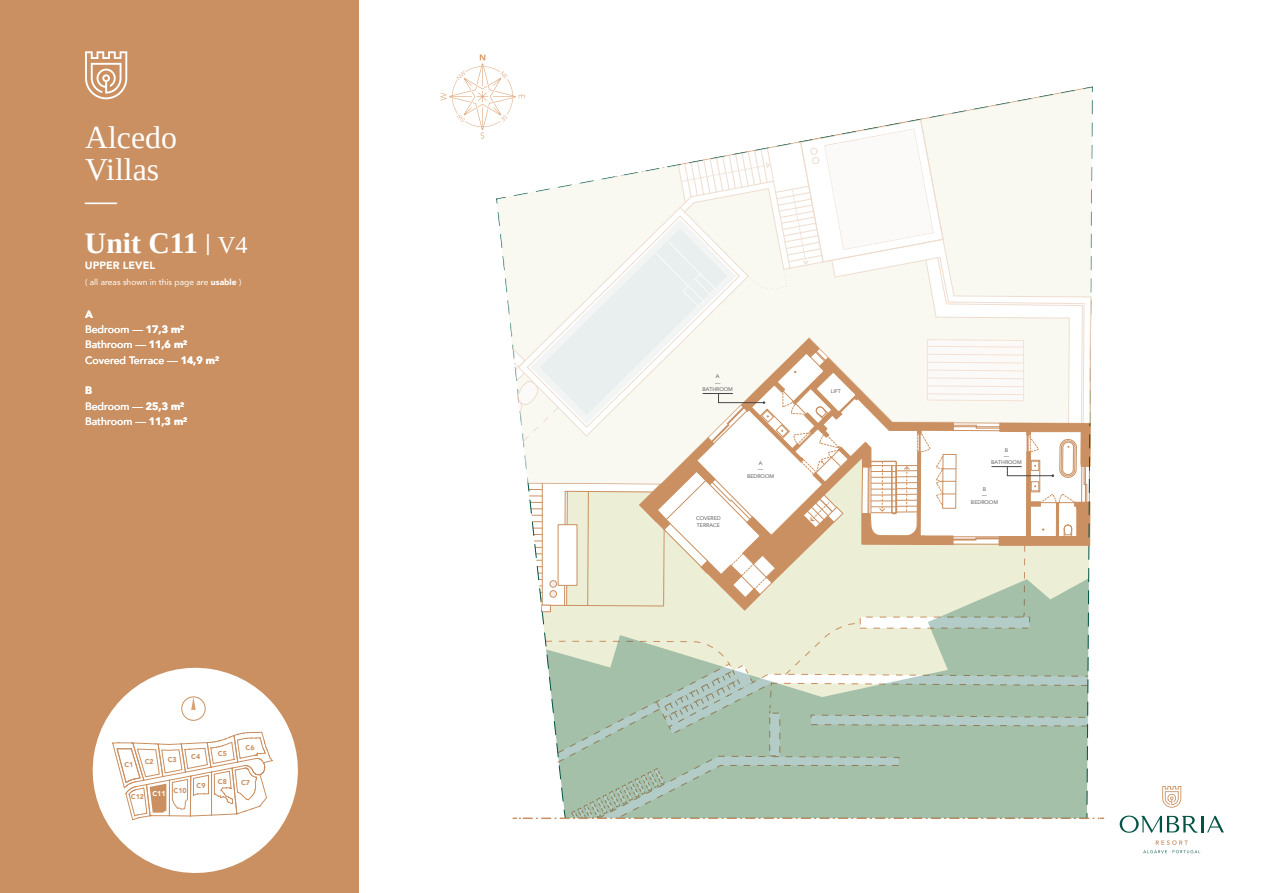
<style>
.page{position:relative;width:1263px;height:893px;background:#fff}
.page>*{position:absolute;margin:0;border:0;box-sizing:border-box;transform-origin:0 0}
.t1{font:31.8px/31.2px "Liberation Serif";color:#fff}
.t2{font:700 29.7px "Liberation Serif";color:#fff}
.t3{font:500 10.65px/15.5px "Avenir";color:#fff}
.t4{font:900 10.65px "Avenir";color:#fff}
.t5{font:8.55px "Avenir";color:#fff}
.t6{font:900 7.05px "Avenir";color:#ca9061}
.t7{font:900 7.05px "Avenir";color:#fff}
.t8{font:5.25px/6.3px "Avenir";color:#474648;text-align:center}
.s1{font-size:23.4px}
.s2{font-weight:400;font-size:24.45px}
.s3{font-weight:900}
</style>
<div class="page">
<div style="left:0;top:0;width:358px;height:893px;background:#ca9061"></div>
<svg style="left:85px;top:51px;width:42px;height:48px"></svg>
<svg style="left:92px;top:667px;width:206px;height:206px;fill:#fff"></svg>
<svg style="left:112px;top:732px;width:161px;height:88px;background:#f5eae1"></svg>
<svg style="left:191px;top:699px;width:5px;height:11px"></svg>
<div style="left:181px;top:697px;width:24px;height:23px;border:1px solid #ca9061;border-radius:50%"></div>
<svg style="left:1120px;top:816px;width:104px;height:17px"></svg>
<svg style="left:1162px;top:786px;width:19px;height:22px"></svg>
<svg style="left:1143px;top:840px;width:57px;height:13px"></svg>
<svg style="left:441px;top:54px;width:663px;height:765px"></svg>
<h1 class="t1" style="left:85px;top:122px;width:93px">Alcedo<br>Villas —</h1>
<h2 class="t2" style="left:85px;top:227px;width:164px">Unit C11 <span class="s1">|</span> <span class="s2">V4</span></h2>
<p class="t4" style="left:85px;top:259px;width:72px">UPPER LEVEL</p>
<p class="t5" style="left:85px;top:276px;width:158px">( all areas shown in this page are <span class="s3">usable</span> )</p>
<p class="t3" style="left:85px;top:306px;width:136px"><span class="s3">A<br></span>Bedroom — <span class="s3">17,3 m²<br></span>Bathroom — <span class="s3">11,6 m²<br></span>Covered Terrace — <span class="s3">14,9 m²</span></p>
<p class="t3" style="left:85px;top:383px;width:104px"><span class="s3">B<br></span>Bedroom — <span class="s3">25,3 m²<br></span>Bathroom — <span class="s3">11,3 m²</span></p>
<p class="t6" style="left:124px;top:760px;width:10px">C1</p>
<p class="t6" style="left:145px;top:757px;width:10px">C2</p>
<p class="t6" style="left:168px;top:755px;width:10px">C3</p>
<p class="t6" style="left:191px;top:752px;width:10px">C4</p>
<p class="t6" style="left:218px;top:749px;width:10px">C5</p>
<p class="t6" style="left:246px;top:743px;width:10px">C6</p>
<p class="t6" style="left:131px;top:792px;width:15px">C12</p>
<p class="t7" style="left:152px;top:788px;width:36px">C11 <sup>C10</sup></p>
<p class="t6" style="left:197px;top:781px;width:10px">C9</p>
<p class="t6" style="left:218px;top:777px;width:10px">C8</p>
<p class="t6" style="left:241px;top:777px;width:10px">C7</p>
<p class="t8" style="left:702px;top:374px;width:32px">A<br>—<br>BATHROOM</p>
<p class="t8" style="left:696px;top:515px;width:26px;text-align:left">COVERED<br>TERRACE</p>
<p class="t8" style="left:747px;top:460px;width:29px">A<br>—<br>BEDROOM</p>
<p class="t8" style="left:831px;top:388px;width:12px">LIFT</p>
<p class="t8" style="left:991px;top:447px;width:32px">B<br>—<br>BATHROOM</p>
<p class="t8" style="left:971px;top:486px;width:29px">B<br>—<br>BEDROOM</p>
</div>
